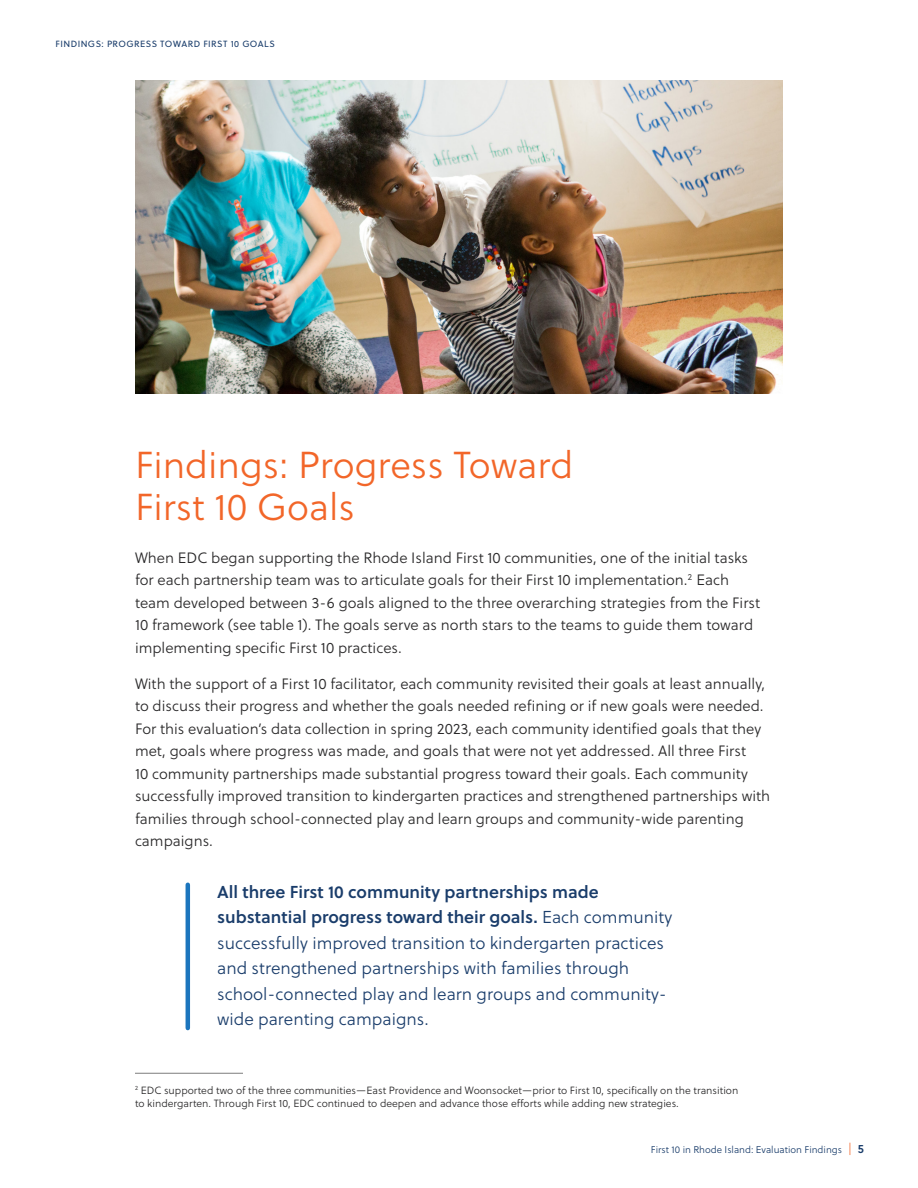
<style>
.page{position:relative;width:918px;height:1188px;background:#fff}
.page>*{position:absolute;margin:0;border:0;box-sizing:border-box;transform-origin:0 0}
.t1{font:37.5px/42px "Soleil Lt";color:#f26629}
.t2{font:17.25px/25.5px "Soleil Lt";color:#1a3d6b}
.t3{font:17.25px/25.5px "Soleil Sb";color:#1a3d6b}
.t4{font:15px/22.5px "Soleil Lt";color:#292829}
.t5{font:10.5px/13.5px "Soleil Lt";color:#292829}
.t6{font:9.75px "Soleil Lt";color:#1a3d6b}
.t7{font:9px "Soleil";letter-spacing:.05em;color:#1a3d6b}
.s1{font-family:"Soleil Lt"}
.s2{font-size:12px;color:#f26629}
.s3{font-family:"Soleil Sb";font-size:12px}
</style>
<div class="page">
<hr style="left:135px;top:1073px;width:108px;height:1px;background:#7c7c7c">
<img style="left:135px;top:81px;width:648px;height:313px">
<hr style="left:186px;top:885px;width:4px;height:143px;background:#1c75bd">
<p class="t7" style="left:56px;top:37px;width:221px">FINDINGS: PROGRESS TOWARD FIRST 10 GOALS</p>
<h1 class="t1" style="left:135px;top:444px;width:440px">Findings: Progress Toward<br>First 10 Goals</h1>
<p class="t4" style="left:135px;top:546px;width:627px">When EDC began supporting the Rhode Island First 10 communities, one of the initial tasks for each partnership team was to articulate goals for their First 10 implementation.<sup>2</sup> Each team developed between 3-6 goals aligned to the three overarching strategies from the First 10 framework (see table 1). The goals serve as north stars to the teams to guide them toward implementing specific First 10 practices.</p>
<p class="t4" style="left:135px;top:672px;width:637px">With the support of a First 10 facilitator, each community revisited their goals at least annually, to discuss their progress and whether the goals needed refining or if new goals were needed.<br>For this evaluation’s data collection in spring 2023, each community identified goals that they met, goals where progress was made, and goals that were not yet addressed. All three First<br>10 community partnerships made substantial progress toward their goals. Each community successfully improved transition to kindergarten practices and strengthened partnerships with families through school-connected play and learn groups and community-wide parenting campaigns.</p>
<p class="t3" style="left:217px;top:878px;width:457px">All three First 10 community partnerships made substantial progress toward their goals. <span class="s1">Each community</span></p>
<p class="t2" style="left:217px;top:930px;width:451px">successfully improved transition to kindergarten practices and strengthened partnerships with families through school-connected play and learn groups and community&shy;wide parenting campaigns.</p>
<p class="t5" style="left:135px;top:1083px;width:605px"><sup>2</sup> EDC supported two of the three communities—East Providence and Woonsocket—prior to First 10, specifically on the transition to kindergarten. Through First 10, EDC continued to deepen and advance those efforts while adding new strategies.</p>
<p class="t6" style="left:651px;top:1143px;width:215px">First 10 in Rhode Island: Evaluation Findings <span class="s2">|</span> <span class="s3">5</span></p>
</div>
